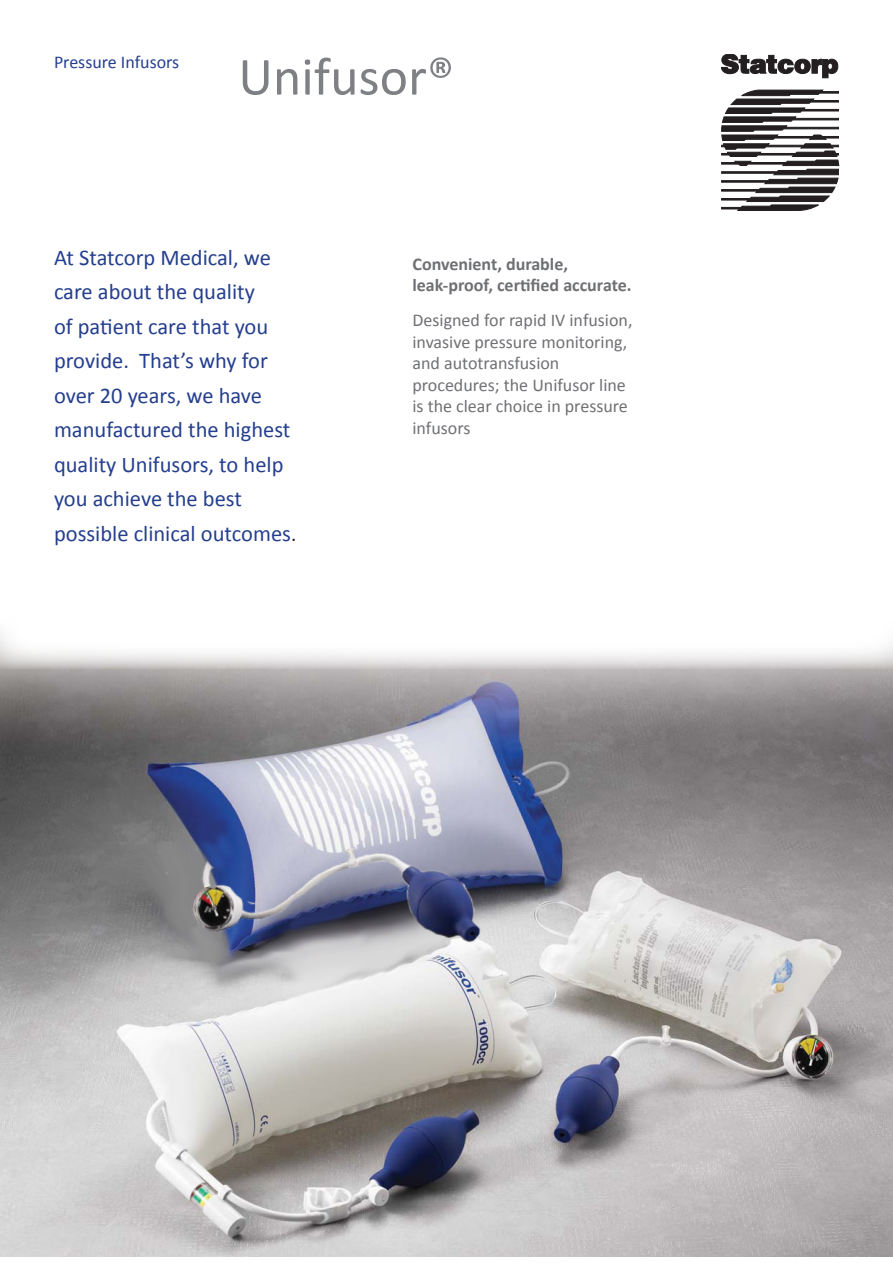
<style>
.page{position:relative;width:893px;height:1263px;background:#fff}
.page>*{position:absolute;margin:0;border:0;box-sizing:border-box;transform-origin:0 0}
.t1{font:54px "Calibri";color:#7e8083}
.t2{font:22.5px/34.5px "Calibri";color:#253f8e}
.t3{font:18px/21.6px "Calibri";color:#6f7073}
.t4{font:700 18px/21.6px "Calibri";color:#6f7073}
.t5{font:18px "Calibri";color:#253f8e}
.s1{font-size:21px;color:#231f20}
</style>
<div class="page">
<img style="left:0;top:669px;width:893px;height:587px">
<img style="left:159px;top:782px;width:344px;height:257px">
<svg style="left:721px;top:90px;width:118px;height:120px"></svg>
<svg style="left:721px;top:54px;width:117px;height:24px"></svg>
<p class="t5" style="left:54px;top:50px;width:127px">Pressure Infusors</p>
<p class="t1" style="left:238px;top:43px;width:217px">Unifusor®</p>
<p class="t2" style="left:54px;top:239px;width:244px">At Statcorp Medical, we care about the quality<br>of patient care that you provide. That’s why for over 20 years, we have manufactured the highest quality Unifusors, to help you achieve the best possible clinical outcomes<span class="s1">.</span></p>
<p class="t4" style="left:412px;top:252px;width:221px">Convenient, durable, leak-proof, certified accurate.</p>
<p class="t3" style="left:412px;top:308px;width:222px">Designed for rapid IV infusion, invasive pressure monitoring, and autotransfusion procedures; the Unifusor line is the clear choice in pressure infusors</p>
</div>
